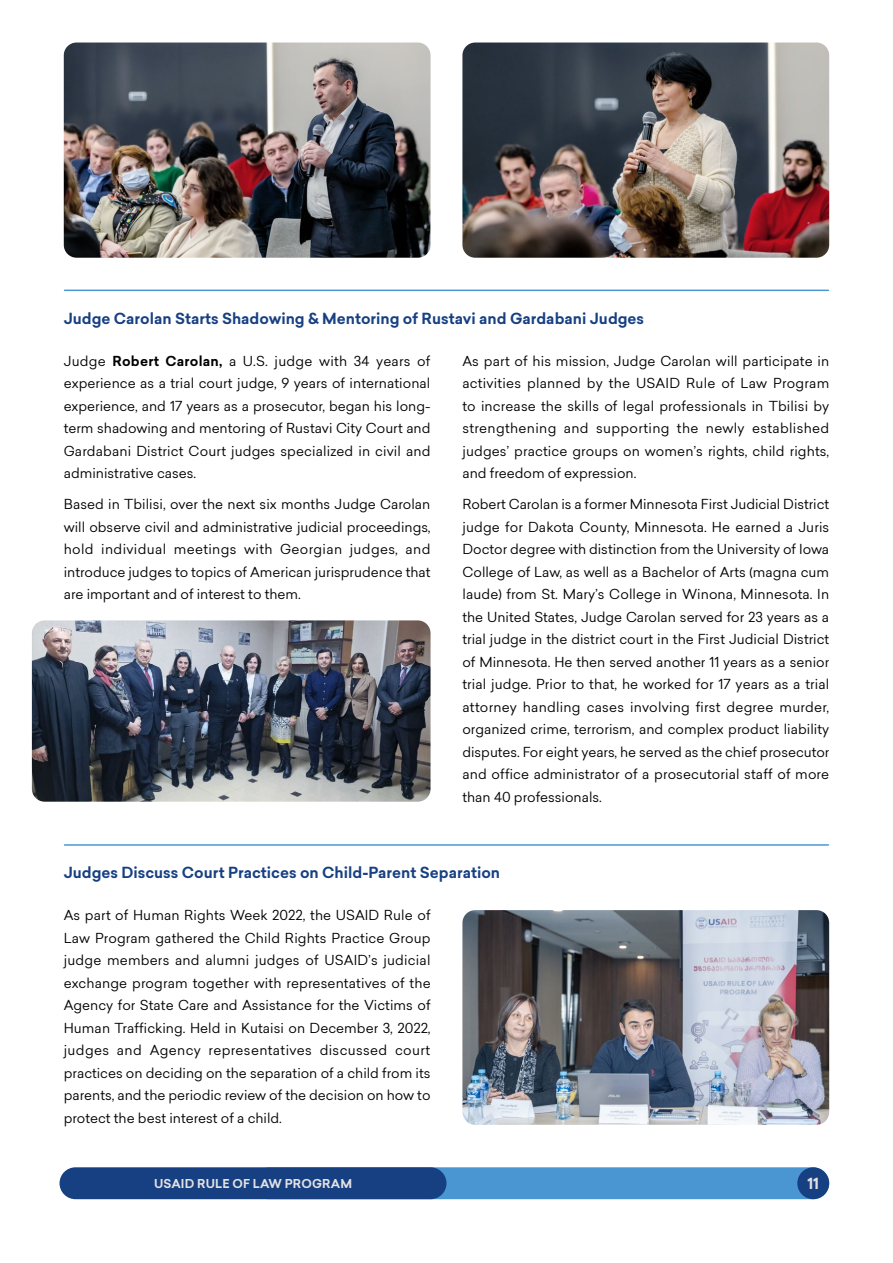
<style>
.page{position:relative;width:893px;height:1263px;background:#fff}
.page>*{position:absolute;margin:0;border:0;box-sizing:border-box;transform-origin:0 0}
.t1{font:700 15px "TBC Contractica";color:#174083}
.t2{font:700 15px "TBC Contractica";color:#e3e3e3}
.bd-just{font:13.5px/22.5px "TBC Contractica";color:#000;text-align:justify}
.t3{font:700 12px "TBC Contractica";letter-spacing:.01em;color:#e3e3e3}
.s1{font-weight:700}
</style>
<div class="page">
<div style="left:253px;top:1167px;width:576px;height:32px;background:#4a96d2;border-radius:16px"></div>
<div style="left:60px;top:1167px;width:386px;height:32px;background:#174083;border-radius:16px"></div>
<div style="left:797px;top:1167px;width:32px;height:32px;background:#174083;border-radius:50%"></div>
<hr style="left:65px;top:290px;width:763px;height:1px;background:#4a96d2">
<img style="left:32px;top:620px;width:399px;height:182px">
<hr style="left:65px;top:844px;width:763px;height:2px;background:#4a96d2">
<img style="left:462px;top:910px;width:367px;height:215px">
<img style="left:64px;top:43px;width:367px;height:215px">
<img style="left:462px;top:43px;width:367px;height:215px">
<p class="t1" style="left:64px;top:307px;width:582px">Judge Carolan Starts Shadowing &amp; Mentoring of Rustavi and Gardabani Judges</p>
<p class="bd-just" style="left:64px;top:349px;width:368px">Judge <span class="s1">Robert Carolan,</span> a U.S. judge with 34 years of experience as a trial court judge, 9 years of international experience, and 17 years as a prosecutor, began his long&shy;term shadowing and mentoring of Rustavi City Court and Gardabani District Court judges specialized in civil and administrative cases.</p>
<p class="bd-just" style="left:64px;top:493px;width:368px">Based in Tbilisi, over the next six months Judge Carolan will observe civil and administrative judicial proceedings, hold individual meetings with Georgian judges, and introduce judges to topics of American jurisprudence that are important and of interest to them.</p>
<p class="bd-just" style="left:462px;top:349px;width:368px">As part of his mission, Judge Carolan will participate in activities planned by the USAID Rule of Law Program to increase the skills of legal professionals in Tbilisi by strengthening and supporting the newly established judges’ practice groups on women’s rights, child rights, and freedom of expression.</p>
<p class="bd-just" style="left:462px;top:493px;width:368px">Robert Carolan is a former Minnesota First Judicial District judge for Dakota County, Minnesota. He earned a Juris Doctor degree with distinction from the University of Iowa College of Law, as well as a Bachelor of Arts (magna cum laude) from St. Mary’s College in Winona, Minnesota. In the United States, Judge Carolan served for 23 years as a trial judge in the district court in the First Judicial District of Minnesota. He then served another 11 years as a senior trial judge. Prior to that, he worked for 17 years as a trial attorney handling cases involving first degree murder, organized crime, terrorism, and complex product liability disputes. For eight years, he served as the chief prosecutor and office administrator of a prosecutorial staff of more than 40 professionals.</p>
<p class="t1" style="left:64px;top:862px;width:438px">Judges Discuss Court Practices on Child-Parent Separation</p>
<p class="bd-just" style="left:64px;top:904px;width:368px">As part of Human Rights Week 2022, the USAID Rule of Law Program gathered the Child Rights Practice Group judge members and alumni judges of USAID’s judicial exchange program together with representatives of the Agency for State Care and Assistance for the Victims of Human Trafficking. Held in Kutaisi on December 3, 2022, judges and Agency representatives discussed court practices on deciding on the separation of a child from its parents, and the periodic review of the decision on how to protect the best interest of a child.</p>
<p class="t3" style="left:154px;top:1175px;width:199px">USAID RULE OF LAW PROGRAM</p>
<p class="t2" style="left:807px;top:1173px;width:13px">11</p>
</div>
